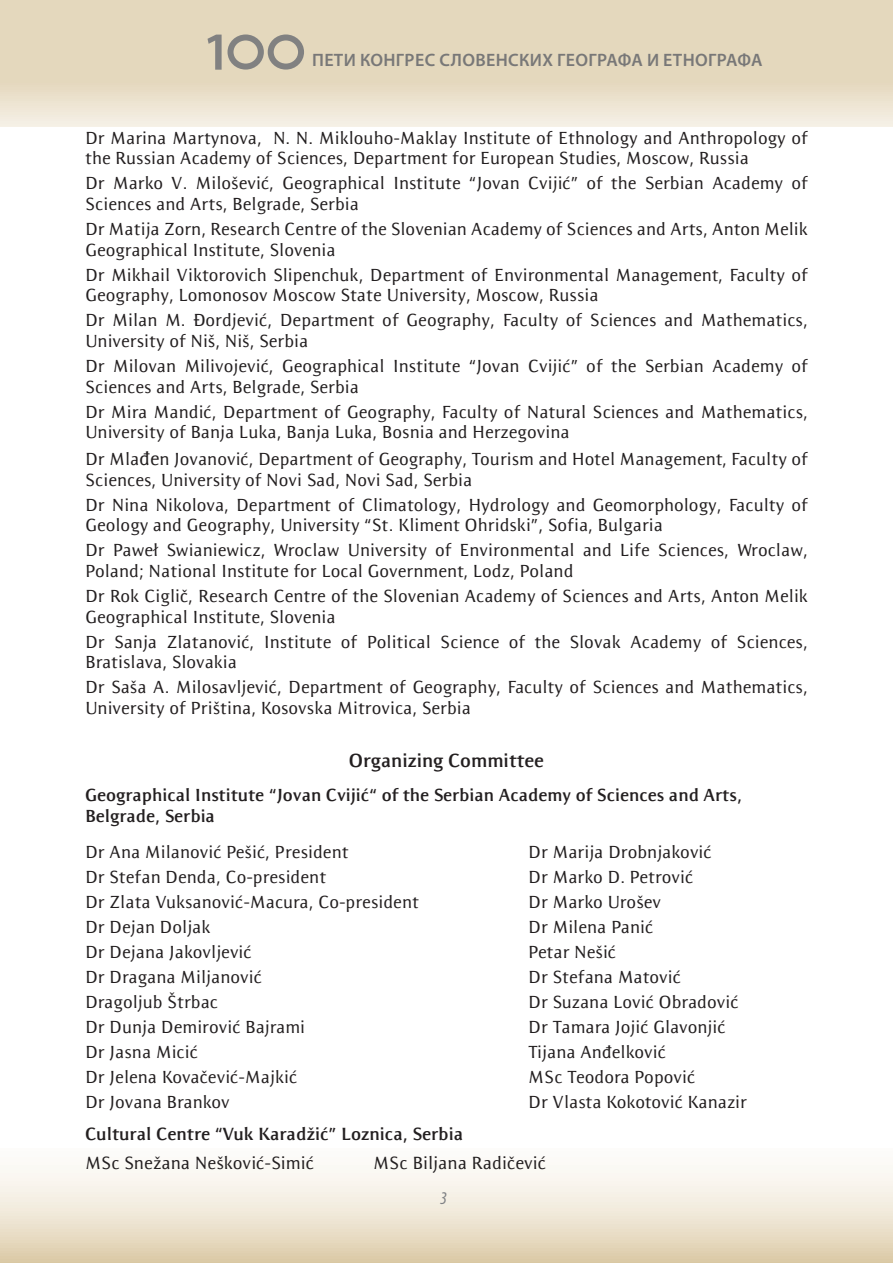
<style>
.page{position:relative;width:893px;height:1263px;background:#fff}
.page>*{position:absolute;margin:0;border:0;box-sizing:border-box;transform-origin:0 0}
.t1{font:600 54px "Myriad Pro";color:#76787b}
.t2{font:700 19.5px "Resavska S Sans";color:#231f20}
.t3{font:500 18.15px "Resavska S Sans";color:#231f20}
.t4{font:700 18.15px "Resavska S Sans";color:#231f20}
.t5{font:500 18px/20.7px "Resavska S Sans";color:#231f20}
.t6{font:700 18px/20.7px "Resavska S Sans";color:#231f20}
.t7{font:600 18px "Myriad Pro";letter-spacing:.02em;color:#6c6d70}
.t8{font:italic condensed 18px "Myriad Pro";color:#808285}
.s1{font-size:19.5px}
</style>
<div class="page">
<svg style="left:0;top:1px;width:893px;height:126px"></svg>
<svg style="left:0;top:1165px;width:893px;height:98px"></svg>
<div style="left:228px;top:34px;width:36px;height:36px;border:6px solid #76787b;border-radius:50%"></div>
<div style="left:268px;top:34px;width:36px;height:36px;border:6px solid #76787b;border-radius:50%"></div>
<h1 class="t1" style="left:202px;top:17px;width:30px">1</h1>
<p class="t7" style="left:312px;top:49px;width:452px">ПЕТИ КОНГРЕС СЛОВЕНСКИХ ГЕОГРАФА И ЕТНОГРАФА</p>
<p class="t5" style="left:85px;top:127px;width:724px">Dr Marina Martynova, N. N. Miklouho-Maklay Institute of Ethnology and Anthropology of the Russian Academy of Sciences, Department for European Studies, Moscow, Russia</p>
<p class="t5" style="left:85px;top:173px;width:724px">Dr Marko V. Milošević, Geographical Institute “Jovan Cvijić” of the Serbian Academy of<br>Sciences and Arts, Belgrade, Serbia</p>
<p class="t5" style="left:85px;top:219px;width:724px">Dr Matija Zorn, Research Centre of the Slovenian Academy of Sciences and Arts, Anton Melik<br>Geographical Institute, Slovenia</p>
<p class="t5" style="left:85px;top:264px;width:724px">Dr Mikhail Viktorovich Slipenchuk, Department of Environmental Management, Faculty of<br>Geography, Lomonosov Moscow State University, Moscow, Russia</p>
<p class="t5" style="left:85px;top:310px;width:724px">Dr Milan M. Đordjević, Department of Geography, Faculty of Sciences and Mathematics,<br>University of Niš, Niš, Serbia</p>
<p class="t5" style="left:85px;top:356px;width:724px">Dr Milovan Milivojević, Geographical Institute “Jovan Cvijić” of the Serbian Academy of<br>Sciences and Arts, Belgrade, Serbia</p>
<p class="t5" style="left:85px;top:401px;width:724px">Dr Mira Mandić, Department of Geography, Faculty of Natural Sciences and Mathematics,<br>University of Banja Luka, Banja Luka, Bosnia and Herzegovina</p>
<p class="t5" style="left:85px;top:449px;width:724px">Dr Mla<span class="s1">đe</span>n Jovanović, Department of Geography, Tourism and Hotel Management, Faculty of<br>Sciences, University of Novi Sad, Novi Sad, Serbia</p>
<p class="t5" style="left:85px;top:494px;width:724px">Dr Nina Nikolova, Department of Climatology, Hydrology and Geomorphology, Faculty of<br>Geology and Geography, University “St. Kliment Ohridski”, Sofia, Bulgaria</p>
<p class="t5" style="left:85px;top:540px;width:724px">Dr Paweł Swianiewicz, Wroclaw University of Environmental and Life Sciences, Wroclaw,<br>Poland; National Institute for Local Government, Lodz, Poland</p>
<p class="t5" style="left:85px;top:586px;width:724px">Dr Rok Ciglič, Research Centre of the Slovenian Academy of Sciences and Arts, Anton Melik<br>Geographical Institute, Slovenia</p>
<p class="t5" style="left:85px;top:631px;width:724px">Dr Sanja Zlatanović, Institute of Political Science of the Slovak Academy of Sciences,<br>Bratislava, Slovakia</p>
<p class="t5" style="left:85px;top:677px;width:724px">Dr Saša A. Milosavljević, Department of Geography, Faculty of Sciences and Mathematics,<br>University of Priština, Kosovska Mitrovica, Serbia</p>
<p class="t2" style="left:349px;top:749px;width:197px">Organizing Committee</p>
<p class="t6" style="left:85px;top:784px;width:658px">Geographical Institute “Jovan Cvijić“ of the Serbian Academy of Sciences and Arts,<br>Belgrade, Serbia</p>
<p class="t5" style="left:85px;top:842px;width:265px">Dr Ana Milanović Pešić, President</p>
<p class="t5" style="left:85px;top:867px;width:243px">Dr Stefan Denda, Co-president</p>
<p class="t5" style="left:85px;top:892px;width:335px">Dr Zlata Vuksanović-Macura, Co-president</p>
<p class="t5" style="left:85px;top:917px;width:127px">Dr Dejan Doljak</p>
<p class="t5" style="left:85px;top:942px;width:168px">Dr Dejana Jakovljević</p>
<p class="t5" style="left:85px;top:967px;width:178px">Dr Dragana Miljanović</p>
<p class="t5" style="left:85px;top:991px;width:135px">Dragoljub Štrbac</p>
<p class="t5" style="left:85px;top:1016px;width:222px">Dr Dunja Demirović Bajrami</p>
<p class="t5" style="left:85px;top:1041px;width:114px">Dr Jasna Micić</p>
<p class="t5" style="left:85px;top:1066px;width:214px">Dr Jelena Kovačević-Majkić</p>
<p class="t5" style="left:85px;top:1091px;width:146px">Dr Jovana Brankov</p>
<p class="t5" style="left:528px;top:842px;width:185px">Dr Marija Drobnjaković</p>
<p class="t5" style="left:528px;top:867px;width:167px">Dr Marko D. Petrović</p>
<p class="t5" style="left:528px;top:892px;width:134px">Dr Marko Urošev</p>
<p class="t5" style="left:528px;top:917px;width:127px">Dr Milena Panić</p>
<p class="t5" style="left:528px;top:942px;width:89px">Petar Nešić</p>
<p class="t5" style="left:528px;top:967px;width:154px">Dr Stefana Matović</p>
<p class="t5" style="left:528px;top:991px;width:212px">Dr Suzana Lović Obradović</p>
<p class="t5" style="left:528px;top:1016px;width:199px">Dr Tamara Jojić Glavonjić</p>
<p class="t5" style="left:528px;top:1041px;width:139px">Tijana Anđelković</p>
<p class="t5" style="left:528px;top:1066px;width:168px">MSc Teodora Popović</p>
<p class="t5" style="left:528px;top:1091px;width:220px">Dr Vlasta Kokotović Kanazir</p>
<p class="t4" style="left:85px;top:1123px;width:380px">Cultural Centre “Vuk Karadžić” Loznica, Serbia</p>
<p class="t3" style="left:85px;top:1153px;width:231px">MSc Snežana Nešković-Simić</p>
<p class="t3" style="left:373px;top:1153px;width:174px">MSc Biljana Radičević</p>
<p class="t8" style="left:440px;top:1187px;width:8px">3</p>
</div>
